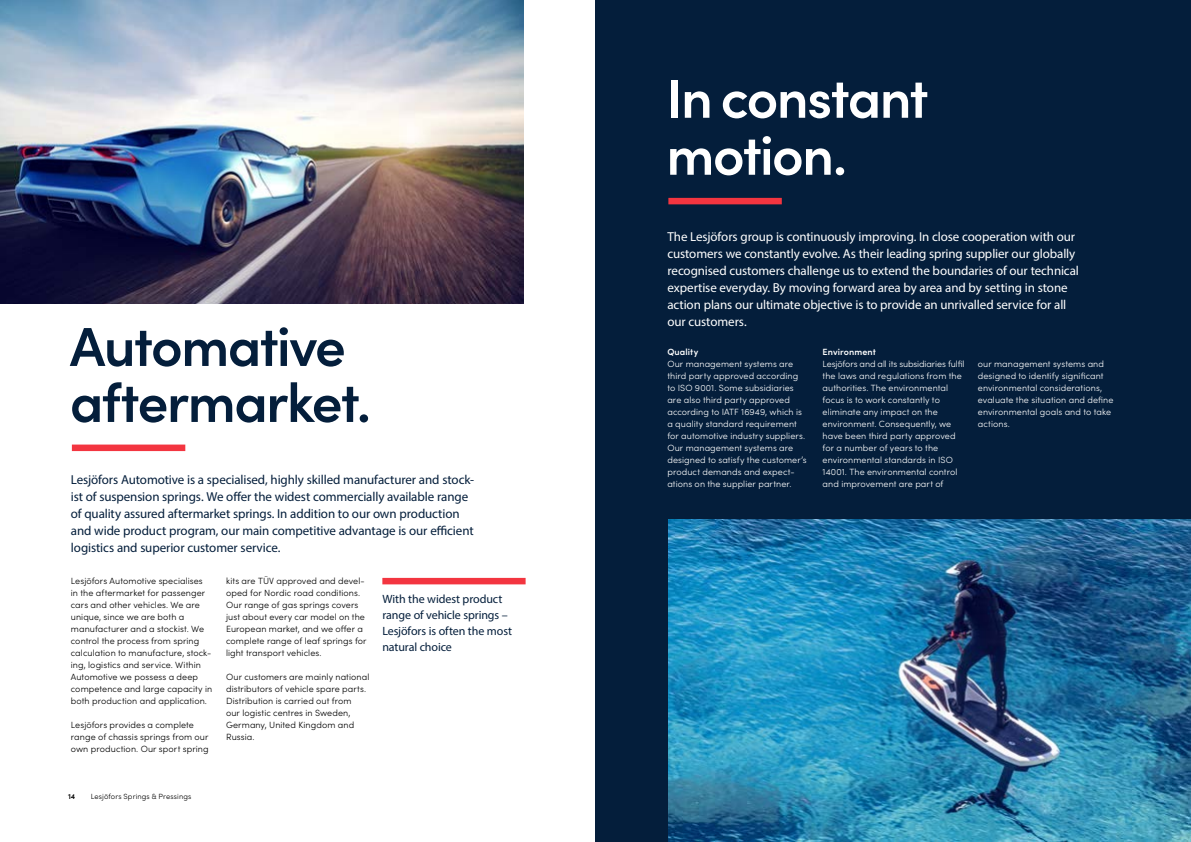
<style>
.page{position:relative;width:1191px;height:842px;background:#fff}
.page>*{position:absolute;margin:0;border:0;box-sizing:border-box;transform-origin:0 0}
.t1{font:600 55px/56px "Sofia Pro";letter-spacing:-.03em;color:#041e3b}
.t2{font:600 55px/57px "Sofia Pro";letter-spacing:-.03em;color:#fff}
.t3{font:13px/17px "Myriad Pro";letter-spacing:-.01em;color:#fff}
.t4{font:13px/17px "Myriad Pro";letter-spacing:-.01em;color:#041e3b}
.t5{font:12px/16px "Myriad Pro";letter-spacing:-.01em;color:#041e3b}
.t6{font:300 9px/12px "Sofia Pro";letter-spacing:.01em;color:#fff}
.t7{font:300 9px/12px "Sofia Pro";letter-spacing:.01em;color:#000}
.t8{font:600 9px "Sofia Pro";letter-spacing:.01em;color:#fff}
.t9{font:300 7.5px "Sofia Pro";letter-spacing:.015em;color:#000}
.t10{font:600 7.5px "Sofia Pro";color:#000}
</style>
<div class="page">
<div style="left:595px;top:0;width:596px;height:842px;background:#041e3b"></div>
<div style="left:72px;top:445px;width:113px;height:6px;background:#f33540"></div>
<div style="left:668px;top:198px;width:114px;height:6px;background:#f33540"></div>
<div style="left:382px;top:578px;width:143px;height:6px;background:#f33540"></div>
<img style="left:0;top:0;width:523px;height:304px">
<img style="left:668px;top:520px;width:523px;height:322px">
<h1 class="t1" style="left:70px;top:315px;width:302px">Automative aftermarket.</h1>
<p class="t4" style="left:71px;top:471px;width:404px">Lesjöfors Automotive is a specialised, highly skilled manufacturer and stock&shy;ist of suspension springs. We offer the widest commercially available range of quality assured aftermarket springs. In addition to our own production and wide product program, our main competitive advantage is our efficient logistics and superior customer service.</p>
<p class="t7" style="left:71px;top:574px;width:143px">Lesjöfors Automotive specialises<br>in the aftermarket for passenger cars and other vehicles. We are unique, since we are both a manufacturer and a stockist. We control the process from spring calculation to manufacture, stock&shy;ing, logistics and service. Within<br>Automotive we possess a deep competence and large capacity in both production and application.</p>
<p class="t7" style="left:71px;top:718px;width:139px">Lesjöfors provides a complete range of chassis springs from our own production. Our sport spring</p>
<p class="t7" style="left:226px;top:574px;width:142px">kits are TÜV approved and devel&shy;oped for Nordic road conditions.<br>Our range of gas springs covers just about every car model on the<br>European market, and we offer a complete range of leaf springs for light transport vehicles.</p>
<p class="t7" style="left:226px;top:670px;width:145px">Our customers are mainly national distributors of vehicle spare parts.<br>Distribution is carried out from<br>our logistic centres in Sweden,<br>Germany, United Kingdom and<br>Russia.</p>
<h3 class="t5" style="left:382px;top:591px;width:131px">With the widest product range of vehicle springs –<br>Lesjöfors is often the most natural choice</h3>
<p class="t10" style="left:68px;top:791px;width:9px">14</p>
<p class="t9" style="left:91px;top:791px;width:102px">Lesjöfors Springs &amp; Pressings</p>
<h1 class="t2" style="left:666px;top:66px;width:263px">In constant motion.</h1>
<p class="t3" style="left:667px;top:228px;width:413px">The Lesjöfors group is continuously improving. In close cooperation with our customers we constantly evolve. As their leading spring supplier our globally recognised customers challenge us to extend the boundaries of our technical expertise everyday. By moving forward area by area and by setting in stone action plans our ultimate objective is to provide an unrivalled service for all our customers.</p>
<p class="t8" style="left:667px;top:345px;width:32px">Quality</p>
<p class="t6" style="left:667px;top:357px;width:141px">Our management systems are third party approved according to ISO 9001. Some subsidiaries are also third party approved according to IATF 16949, which is a quality standard requirement for automotive industry suppliers.<br>Our management systems are designed to satisfy the customer’s product demands and expect&shy;ations on the supplier partner.</p>
<p class="t8" style="left:822px;top:345px;width:55px">Environment</p>
<p class="t6" style="left:822px;top:357px;width:143px">Lesjöfors and all its subsidiaries fulfil the laws and regulations from the authorities. The environmental focus is to work constantly to eliminate any impact on the environment. Consequently, we have been third party approved for a number of years to the environmental standards in ISO<br>14001. The environmental control and improvement are part of</p>
<p class="t6" style="left:977px;top:357px;width:137px">our management systems and designed to identify significant environmental considerations, evaluate the situation and define environmental goals and to take actions.</p>
</div>
